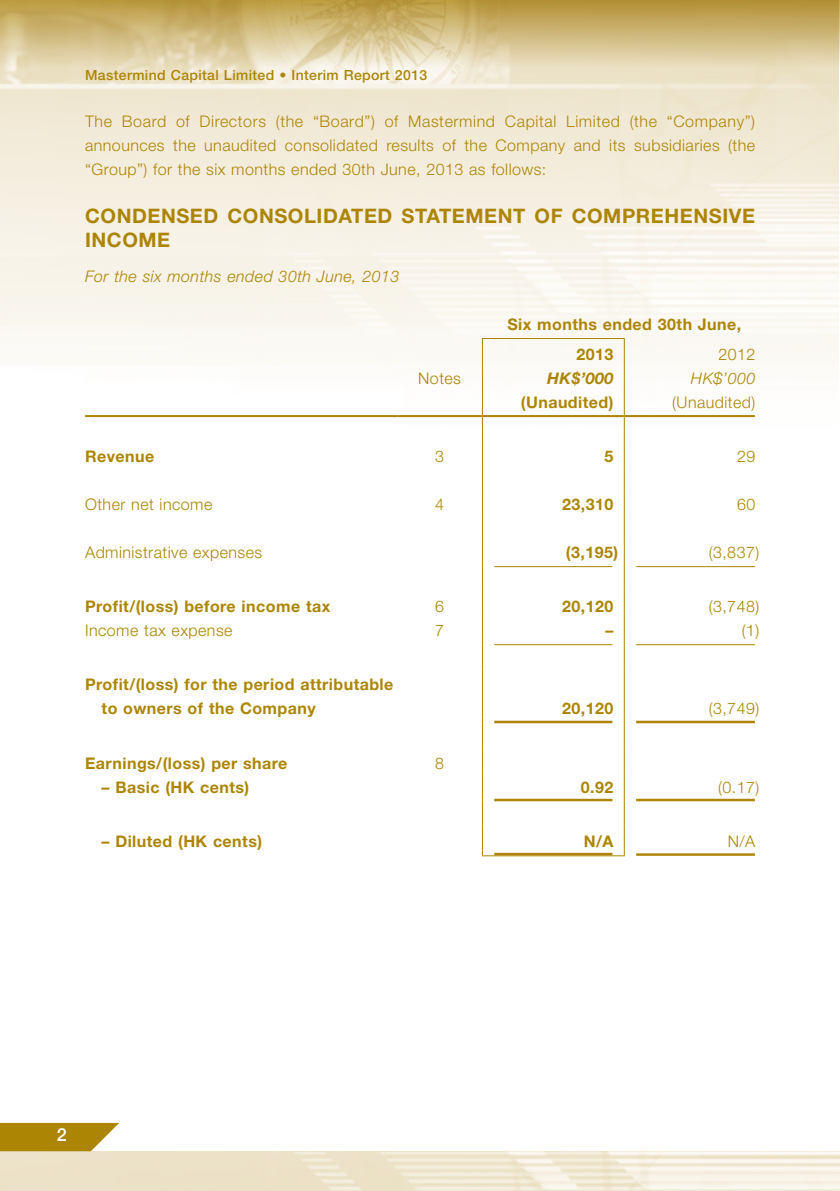
<style>
.page{position:relative;width:840px;height:1191px;background:#fff}
.page>*{position:absolute;margin:0;border:0;box-sizing:border-box;transform-origin:0 0}
.t1{font:700 20px/24px "Helvetica Neue LT Std";letter-spacing:.03em;color:#ad8504}
.t2{font:500 18px "Helvetica Neue LT Std";color:#fff}
.t3{font:300 16px/24px "Helvetica Neue LT Std";letter-spacing:.03em;color:#ad8504;text-align:justify}
.t4{font:700 16px/30.2px "Helvetica Neue LT Std";letter-spacing:.03em;color:#ad8504}
.t5{font:italic 300 16px "Helvetica Neue LT Std";letter-spacing:.03em;color:#ad8504}
.t6{font:italic 700 16px "Helvetica Neue LT Std";color:#ad8504}
.t7{font:500 14px "Helvetica Neue LT Std";letter-spacing:.03em;color:#ad8504}
</style>
<div class="page">
<img style="left:0;top:113px;width:838px;height:601px">
<svg style="left:0;top:0;width:838px;height:113px;background:#ddcca0"></svg>
<svg style="left:0;top:1123px;width:119px;height:28px;background:#b69321"></svg>
<hr style="left:481px;top:338px;width:143px;height:1px;background:#ad8504">
<svg style="left:481px;top:339px;width:1px;height:330px"></svg>
<svg style="left:623px;top:339px;width:1px;height:330px"></svg>
<hr style="left:481px;top:669px;width:1px;height:48px;background:#ad8504">
<hr style="left:623px;top:669px;width:1px;height:48px;background:#ad8504">
<svg style="left:481px;top:717px;width:1px;height:138px"></svg>
<hr style="left:481px;top:855px;width:143px;height:1px;background:#ad8504">
<svg style="left:623px;top:717px;width:1px;height:138px"></svg>
<hr style="left:85px;top:415px;width:312px;height:2px;background:#ad8504">
<hr style="left:397px;top:415px;width:84px;height:2px;background:#ad8504">
<hr style="left:482px;top:415px;width:141px;height:2px;background:#ad8504">
<hr style="left:624px;top:415px;width:130px;height:2px;background:#ad8504">
<hr style="left:494px;top:566px;width:118px;height:1px;background:#ad8504">
<hr style="left:635px;top:566px;width:119px;height:1px;background:#ad8504">
<hr style="left:494px;top:644px;width:118px;height:1px;background:#ad8504">
<hr style="left:635px;top:644px;width:119px;height:1px;background:#ad8504">
<hr style="left:494px;top:720px;width:118px;height:3px;background:#ad8504">
<hr style="left:635px;top:720px;width:119px;height:3px;background:#ad8504">
<hr style="left:494px;top:798px;width:118px;height:3px;background:#ad8504">
<hr style="left:635px;top:798px;width:119px;height:3px;background:#ad8504">
<hr style="left:494px;top:853px;width:118px;height:2px;background:#ad8504">
<hr style="left:635px;top:853px;width:119px;height:3px;background:#ad8504">
<p class="t7" style="left:85px;top:66px;width:343px">Mastermind Capital Limited • Interim Report 2013</p>
<p class="t3" style="left:85px;top:109px;width:671px">The Board of Directors (the “Board”) of Mastermind Capital Limited (the “Company”) announces the unaudited consolidated results of the Company and its subsidiaries (the “Group”) for the six months ended 30th June, 2013 as follows:</p>
<p class="t1" style="left:85px;top:203px;width:671px">CONDENSED CONSOLIDATED STATEMENT OF COMPREHENSIVE<br>INCOME</p>
<p class="t5" style="left:85px;top:267px;width:316px">For the six months ended 30th June, 2013</p>
<p class="t4" style="left:576px;top:309px;width:166px;text-indent:-69px">Six months ended 30th June,<br>2013</p>
<p class="t3" style="left:718px;top:342px;width:38px">2012</p>
<p class="t3" style="left:418px;top:366px;width:44px">Notes</p>
<p class="t6" style="left:547px;top:369px;width:68px">HK$’000</p>
<p class="t5" style="left:690px;top:369px;width:66px">HK$’000</p>
<p class="t4" style="left:520px;top:387px;width:94px">(Unaudited)</p>
<p class="t3" style="left:672px;top:390px;width:85px">(Unaudited)</p>
<p class="t4" style="left:85px;top:441px;width:71px">Revenue</p>
<p class="t3" style="left:435px;top:444px;width:10px">3</p>
<p class="t4" style="left:604px;top:441px;width:10px">5</p>
<p class="t3" style="left:736px;top:444px;width:20px">29</p>
<p class="t3" style="left:85px;top:492px;width:129px">Other net income</p>
<p class="t3" style="left:435px;top:492px;width:10px">4</p>
<p class="t4" style="left:562px;top:489px;width:53px">23,310</p>
<p class="t3" style="left:736px;top:492px;width:20px">60</p>
<p class="t3" style="left:85px;top:540px;width:178px">Administrative expenses</p>
<p class="t4" style="left:565px;top:537px;width:54px">(3,195)</p>
<p class="t3" style="left:708px;top:540px;width:52px">(3,837)</p>
<p class="t4" style="left:85px;top:591px;width:246px">Profit/(loss) before income tax</p>
<p class="t3" style="left:435px;top:594px;width:10px">6</p>
<p class="t4" style="left:562px;top:591px;width:53px">20,120</p>
<p class="t3" style="left:708px;top:594px;width:52px">(3,748)</p>
<p class="t3" style="left:85px;top:618px;width:149px">Income tax expense</p>
<p class="t3" style="left:435px;top:618px;width:10px">7</p>
<p class="t4" style="left:605px;top:615px;width:9px">–</p>
<p class="t3" style="left:741px;top:618px;width:19px">(1)</p>
<p class="t4" style="left:101px;top:672px;width:293px;line-height:24px;text-indent:-16px">Profit/(loss) for the period attributable to owners of the Company</p>
<p class="t4" style="left:562px;top:693px;width:53px">20,120</p>
<p class="t3" style="left:708px;top:696px;width:52px">(3,749)</p>
<p class="t4" style="left:85px;top:747px;width:204px">Earnings/(loss) per share</p>
<p class="t3" style="left:435px;top:750px;width:10px">8</p>
<p class="t4" style="left:101px;top:771px;width:149px">– Basic (HK cents)</p>
<p class="t4" style="left:580px;top:771px;width:34px">0.92</p>
<p class="t3" style="left:717px;top:774px;width:43px">(0.17)</p>
<p class="t4" style="left:101px;top:825px;width:162px">– Diluted (HK cents)</p>
<p class="t4" style="left:583px;top:825px;width:31px">N/A</p>
<p class="t3" style="left:727px;top:828px;width:29px">N/A</p>
<p class="t2" style="left:57px;top:1123px;width:12px">2</p>
</div>
